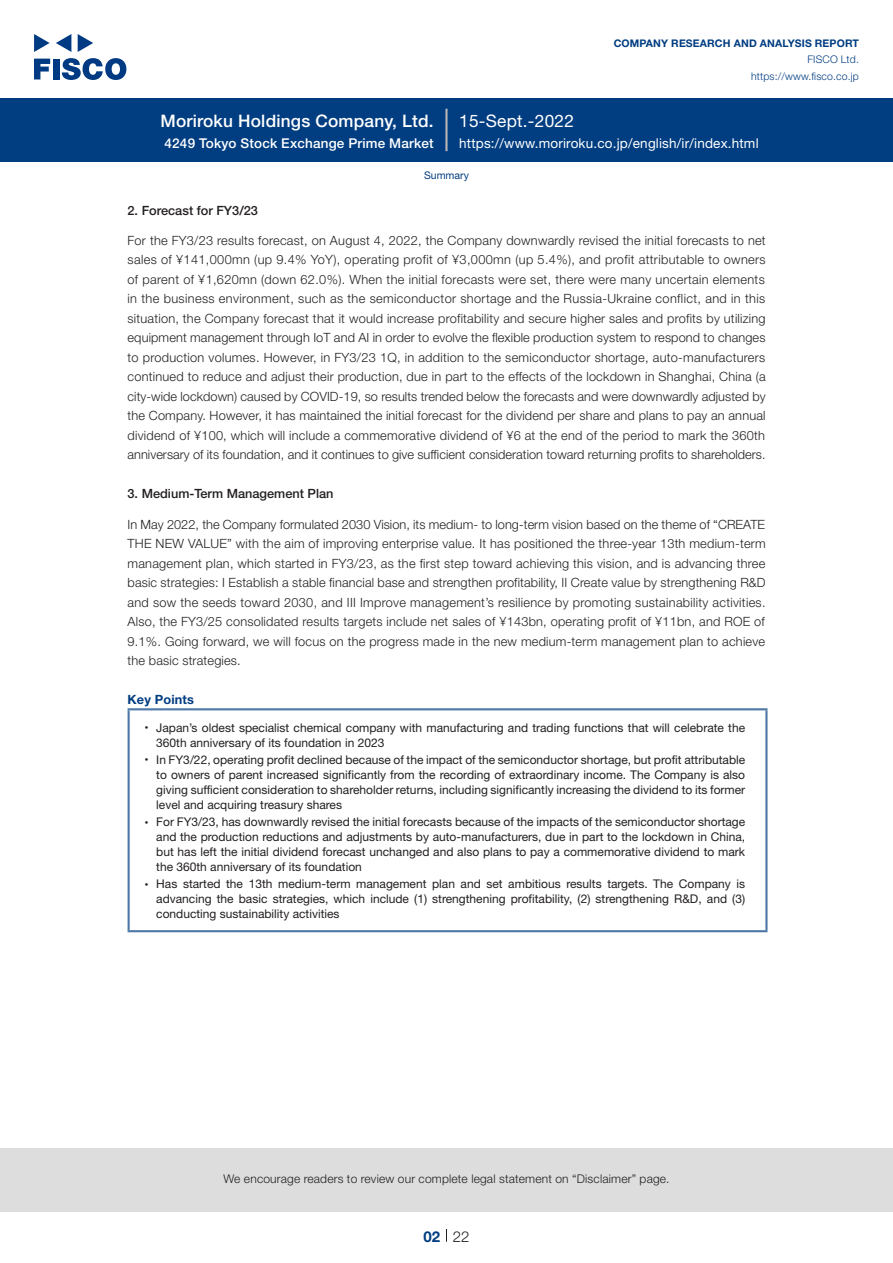
<style>
.page{position:relative;width:893px;height:1263px;background:#fff}
.page>*{position:absolute;margin:0;border:0;box-sizing:border-box;transform-origin:0 0}
.t1{font:500 17.25px "Helvetica Neue LT Std";letter-spacing:.015em;color:#fff}
.t2{font:17.25px "Helvetica Neue LT Std";letter-spacing:.015em;color:#fff}
.t3{font:300 15px "Helvetica Neue LT Std";color:#231f20}
.t4{font:700 15px "Helvetica Neue LT Std";color:#003d81}
.t5{font:13.5px "Helvetica Neue LT Std";letter-spacing:.015em;color:#fff}
.t6{font:500 13.5px "Helvetica Neue LT Std";letter-spacing:.015em;color:#fff}
.t7{font:300 12.75px/19.5px "Helvetica Neue LT Std";letter-spacing:.015em;color:#231f20;text-align:justify}
.t8{font:500 12.75px "Helvetica Neue LT Std";color:#231f20}
.t9{font:700 12.75px "Helvetica Neue LT Std";letter-spacing:.015em;color:#003d81}
.t10{font:12px/15px "Helvetica Neue LT Std";color:#231f20}
.t11{font:300 12px "Helvetica Neue LT Std";letter-spacing:.015em;color:#231f20}
.t12{font:700 10.5px "Helvetica Neue LT Std";letter-spacing:.015em;color:#003d81}
.t13{font:300 10.5px/16.5px "Helvetica Neue LT Std";letter-spacing:.015em;color:#003d81;text-align:right}
.t14{font:10.5px "Helvetica Neue LT Std";color:#003d81}
.t15{font:7.2px "Helvetica Neue LT Std";color:#231f20}
</style>
<div class="page">
<div style="left:0;top:1148px;width:893px;height:64px;background:#ddd"></div>
<svg style="left:34px;top:59px;width:16px;height:20px"></svg>
<div style="left:53px;top:59px;width:6px;height:20px;background:#003a83"></div>
<svg style="left:62px;top:58px;width:64px;height:22px"></svg>
<svg style="left:34px;top:34px;width:16px;height:18px"></svg>
<svg style="left:78px;top:34px;width:15px;height:18px"></svg>
<svg style="left:56px;top:34px;width:15px;height:18px"></svg>
<div style="left:0;top:98px;width:893px;height:64px;background:#003d81"></div>
<hr style="left:445px;top:109px;width:3px;height:42px;background:#b5b5b6">
<svg style="left:446px;top:1229px;width:1px;height:13px"></svg>
<hr style="left:128px;top:710px;width:2px;height:220px;background:#4d77a7">
<hr style="left:128px;top:708px;width:639px;height:2px;background:#4d77a7">
<hr style="left:765px;top:710px;width:2px;height:220px;background:#4d77a7">
<hr style="left:128px;top:930px;width:639px;height:2px;background:#4d77a7">
<h1 class="t1" style="left:160px;top:110px;width:275px">Moriroku Holdings Company, Ltd.</h1>
<p class="t6" style="left:165px;top:135px;width:271px">4249 Tokyo Stock Exchange Prime Market</p>
<h1 class="t2" style="left:459px;top:110px;width:116px">15-Sept.-2022</h1>
<p class="t12" style="left:614px;top:37px;width:247px">COMPANY RESEARCH AND ANALYSIS REPORT</p>
<p class="t13" style="left:751px;top:51px;width:109px">FISCO Ltd. https://www.fisco.co j p.</p>
<p class="t5" style="left:459px;top:135px;width:301px">https://www.moriroku.co j p. /english /i r/ index.html</p>
<p class="t14" style="left:424px;top:169px;width:46px">Summary</p>
<p class="t8" style="left:128px;top:203px;width:132px">2. Forecast for FY3/23</p>
<p class="t7" style="left:128px;top:230px;width:640px">For the FY3/23 results forecast, on August 4, 2022, the Company downwardly revised the initial forecasts to net sales of ¥141,000mn (up 9.4% YoY ,) operating profit of ¥3,000mn (up 5.4% ,) and profit attributable to owners of parent of ¥1,620mn (down 62.0% .) When the initial forecasts were set, there were many uncertain elements in the business environment, such as the semiconductor shortage and the Russia-Ukraine conflict, and in this situation, the Company forecast that it would increase profitability and secure higher sales and profits by utilizing equipment management through IoT and AI in order to evolve the flexible production system to respond to changes to production volumes. However in, FY3/23 Q1 in, addition to the semiconductor shortage, auto-manufacturers continued to reduce and adjust their production, due in part to the effects of the lockdown in Shanghai, China a( city-wide lockdown) caused by COVID-19, so results trended below the forecasts and were downwardly adjusted by the Company. However it, has maintained the initial forecast for the dividend per share and plans to pay an annual dividend of ¥100, which will include a commemorative dividend of ¥6 at the end of the period to mark the 360th anniversary of its foundation, and it continues to give sufficient consideration toward returning profits to shareholders.</p>
<p class="t8" style="left:128px;top:486px;width:207px">3. Medium-Term Management Plan</p>
<p class="t7" style="left:128px;top:514px;width:640px">In May 2022, the Company formulated 2030 Vision, its medium to- long-term vision based on the theme of “CREATE THE NEW VALUE” with the aim of improving enterprise value It. has positioned the three-year 13th medium-term management plan, which started in FY3/23, as the first step toward achieving this vision, and is advancing three basic strategies I: Establish a stable financial base and strengthen profitability II, Create value by strengthening R&amp;D and sow the seeds toward 2030, and III Improve management s’ resilience by promoting sustainability activities.<br>Also, the FY3/25 consolidated results targets include net sales of ¥143bn, operating profit of ¥11bn, and ROE of 9.1%. Going forward, we will focus on the progress made in the new medium-term management plan to achieve the basic strategies.</p>
<p class="t9" style="left:128px;top:692px;width:68px">Key Points</p>
<p class="t10" style="left:156px;top:720px;width:590px">Japan s’ oldest specialist chemical company with manufacturing and trading functions that will celebrate the</p>
<p class="t15" style="left:145px;top:723px;width:5px">•</p>
<p class="t15" style="left:145px;top:755px;width:5px">•</p>
<p class="t15" style="left:145px;top:818px;width:5px">•</p>
<p class="t15" style="left:145px;top:880px;width:5px">•</p>
<p class="t10" style="left:156px;top:734px;width:590px;line-height:17.1px">360th anniversary of its foundation in 2023<br>In FY3/22, operating profit declined because of the impact of the semiconductor shortage, but profit attributable</p>
<p class="t10" style="left:156px;top:767px;width:590px;text-align:justify">to owners of parent increased significantly from the recording of extraordinary income. The Company is also giving sufficient consideration to shareholder returns, including significantly increasing the dividend to its former level and acquiring treasury shares</p>
<p class="t10" style="left:156px;top:814px;width:590px">For FY3/23, has downwardly revised the initial forecasts because of the impacts of the semiconductor shortage</p>
<p class="t10" style="left:156px;top:829px;width:590px;text-align:justify">and the production reductions and adjustments by auto-manufacturers, due in part to the lockdown in China, but has left the initial dividend forecast unchanged and also plans to pay a commemorative dividend to mark the 360th anniversary of its foundation</p>
<p class="t10" style="left:737px;top:876px;width:10px">is</p>
<p class="t10" style="left:679px;top:876px;width:54px">Company</p>
<p class="t10" style="left:156px;top:876px;width:23px">Has</p>
<p class="t10" style="left:183px;top:876px;width:39px">started</p>
<p class="t10" style="left:226px;top:876px;width:18px">the</p>
<p class="t10" style="left:249px;top:876px;width:25px">13th</p>
<p class="t10" style="left:278px;top:876px;width:74px">medium-term</p>
<p class="t10" style="left:432px;top:876px;width:24px">plan</p>
<p class="t10" style="left:461px;top:876px;width:22px">and</p>
<p class="t10" style="left:508px;top:876px;width:54px">ambitious</p>
<p class="t10" style="left:566px;top:876px;width:37px">results</p>
<p class="t10" style="left:653px;top:876px;width:22px">The</p>
<p class="t10" style="left:356px;top:876px;width:72px">management</p>
<p class="t10" style="left:486px;top:876px;width:18px">set</p>
<p class="t10" style="left:607px;top:876px;width:42px">targets.</p>
<p class="t10" style="left:156px;top:891px;width:590px">advancing the basic strategies, which include (1) strengthening profitability, (2) strengthening R&amp;D, and (3) conducting sustainability activities</p>
<p class="t11" style="left:223px;top:1171px;width:448px">We encourage readers to review our complete legal statement on “Disclaimer” page.</p>
<p class="t4" style="left:423px;top:1227px;width:18px">02</p>
<p class="t3" style="left:453px;top:1227px;width:18px">22</p>
</div>
